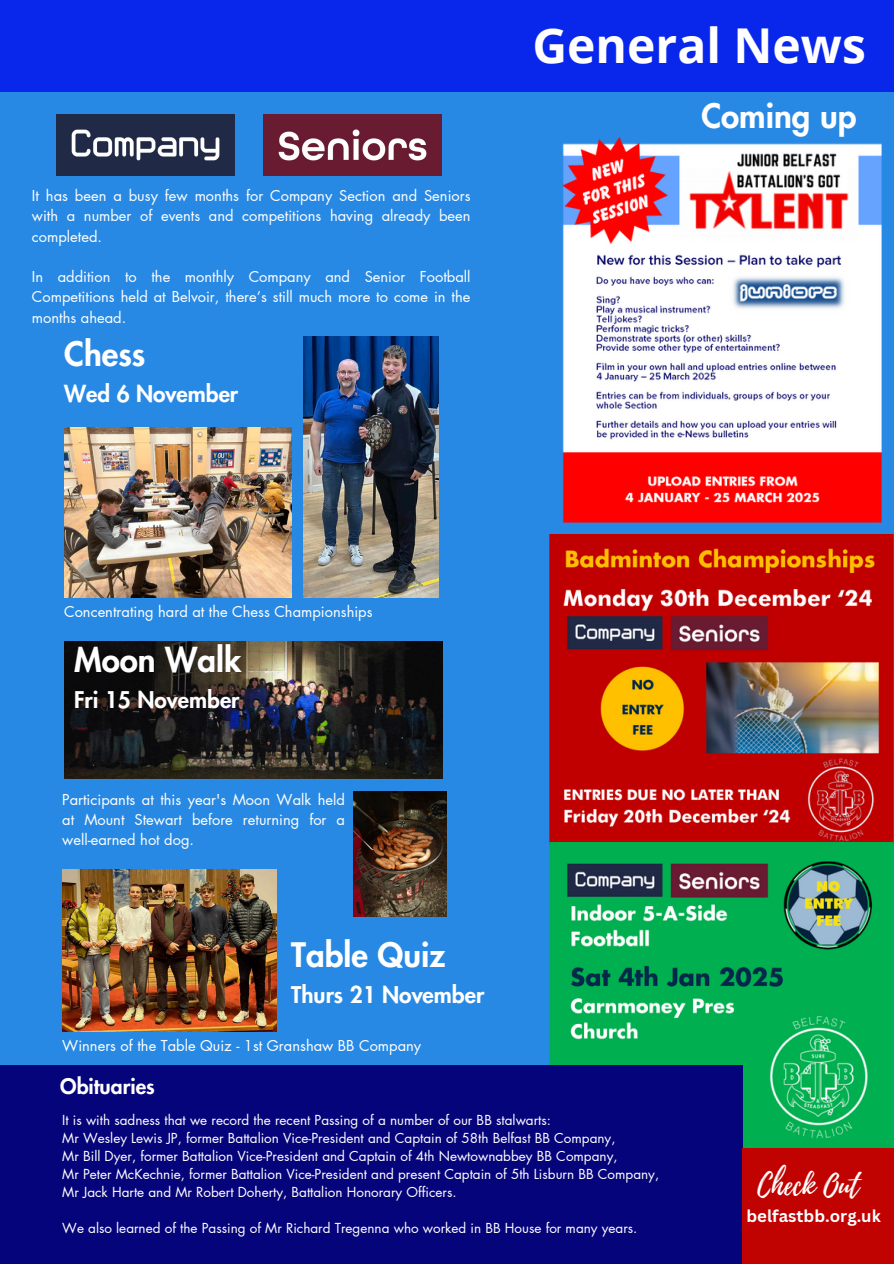
<style>
.page{position:relative;width:894px;height:1264px;background:#fff}
.page>*{position:absolute;margin:0;border:0;box-sizing:border-box;transform-origin:0 0}
.t1{font:700 48px "Open Sans";color:#fff}
.t2{font:800 33px "Futura LT Pro";color:#fff}
.t3{font:28.65px "Playlist Script";color:#fff}
.t4{font:800 22.5px "Futura LT Pro";color:#fff}
.t5{font:800 21px "Futura LT Pro";color:#fff}
.t6{font:700 16.65px "Canva Sans";color:#fff}
.t7{font:14.7px/20.2px "Futura LT Pro";color:#fff;text-align:justify}
.t8{font:13.5px "Futura LT Pro";color:#fff}
</style>
<div class="page">
<div style="left:0;top:0;width:893px;height:1263px;background:#2889e4"></div>
<div style="left:0;top:0;width:893px;height:92px;background:#0927eb"></div>
<img style="left:549px;top:534px;width:344px;height:308px">
<img style="left:549px;top:842px;width:344px;height:306px">
<img style="left:562px;top:138px;width:318px;height:385px">
<div style="left:0;top:1065px;width:742px;height:198px;background:#06047b"></div>
<img style="left:263px;top:114px;width:178px;height:62px">
<img style="left:56px;top:114px;width:178px;height:62px">
<img style="left:64px;top:641px;width:378px;height:137px">
<img style="left:354px;top:791px;width:92px;height:125px">
<img style="left:62px;top:869px;width:214px;height:162px">
<img style="left:64px;top:428px;width:227px;height:169px">
<img style="left:304px;top:336px;width:135px;height:261px">
<div style="left:742px;top:1148px;width:151px;height:115px;background:#c00301"></div>
<p class="t7" style="left:32px;top:186px;width:440px">It has been a busy few months for Company Section and Seniors with a number of events and competitions having already been completed.</p>
<p class="t7" style="left:32px;top:267px;width:440px">In addition to the monthly Company and Senior Football Competitions held at Belvoir, there’s still much more to come in the months ahead.</p>
<p class="t2" style="left:64px;top:339px;width:83px">Chess</p>
<p class="t4" style="left:64px;top:383px;width:175px">Wed 6 November</p>
<p class="t1" style="left:532px;top:12px;width:335px">General News</p>
<h4 class="t2" style="left:701px;top:100px;width:156px">Coming up</h4>
<h2 class="t7" style="left:64px;top:602px;width:310px">Concentrating hard at the Chess Championships</h2>
<p class="t2" style="left:74px;top:644px;width:169px">Moon Walk</p>
<p class="t4" style="left:74px;top:689px;width:167px">Fri 15 November</p>
<p class="t7" style="left:62px;top:789px;width:284px">Participants at this year's Moon Walk held at Mount Stewart before returning for a well-earned hot dog.</p>
<p class="t2" style="left:291px;top:939px;width:155px">Table Quiz</p>
<p class="t4" style="left:291px;top:984px;width:194px">Thurs 21 November</p>
<p class="t7" style="left:62px;top:1035px;width:360px">Winners of the Table Quiz - 1st Granshaw BB Company</p>
<p class="t5" style="left:60px;top:1077px;width:96px">Obituaries</p>
<h1 class="t8" style="left:62px;top:1113px;width:490px">It is with sadness that we record the recent Passing of a number of our BB stalwarts:</h1>
<h2 class="t8" style="left:62px;top:1131px;width:554px">Mr Wesley Lewis JP, former Battalion Vice-President and Captain of 58th Belfast BB Company,</h2>
<p class="t8" style="left:62px;top:1149px;width:556px">Mr Bill Dyer, former Battalion Vice-President and Captain of 4th Newtownabbey BB Company,</p>
<p class="t8" style="left:62px;top:1167px;width:598px">Mr Peter McKechnie, former Battalion Vice-President and present Captain of 5th Lisburn BB Company,</p>
<p class="t8" style="left:62px;top:1185px;width:395px">Mr Jack Harte and Mr Robert Doherty, Battalion Honorary Officers.</p>
<p class="t8" style="left:62px;top:1221px;width:576px">We also learned of the Passing of Mr Richard Tregenna who worked in BB House for many years.</p>
<p class="t3" style="left:757px;top:1164px;width:103px">Check Out</p>
<p class="t6" style="left:746px;top:1203px;width:136px">belfastbb.org.uk</p>
</div>
